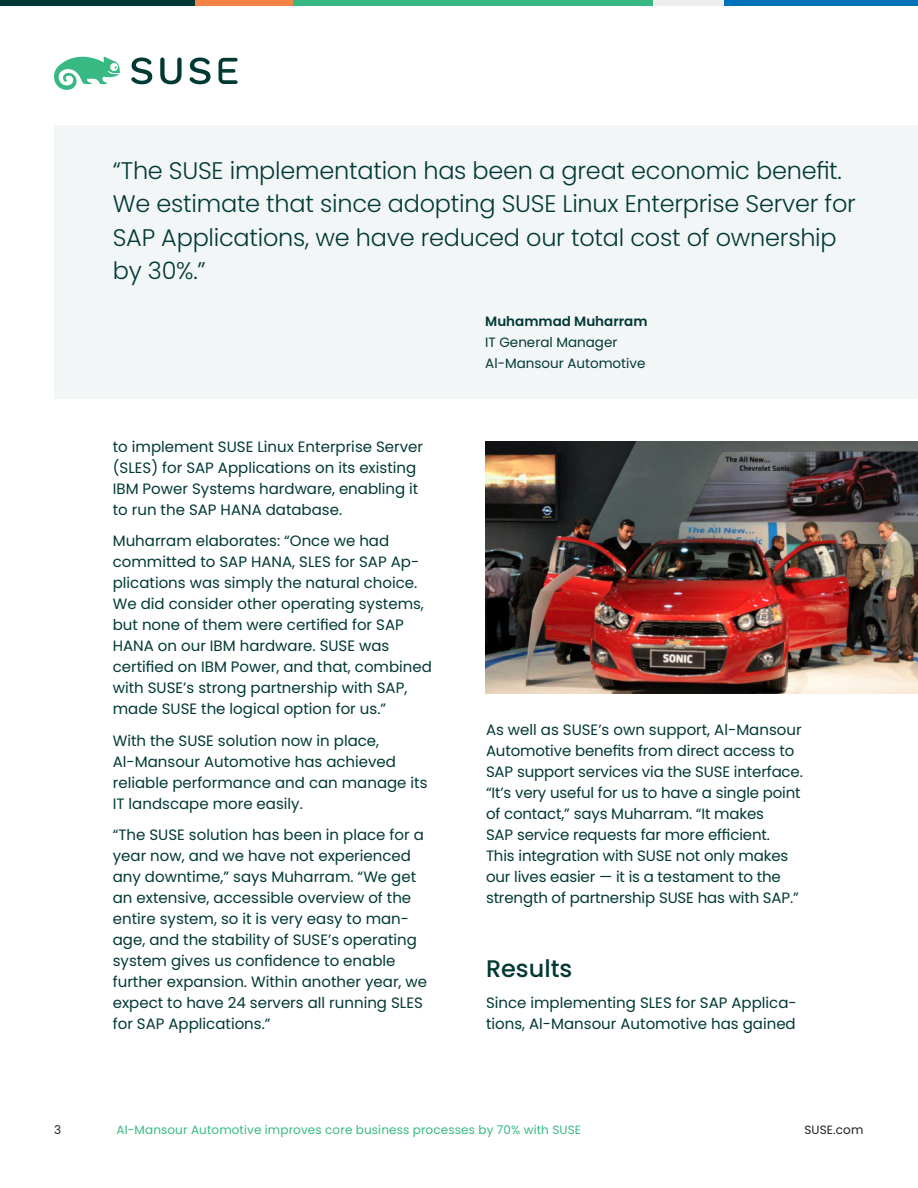
<style>
.page{position:relative;width:918px;height:1188px;background:#fff}
.page>*{position:absolute;margin:0;border:0;box-sizing:border-box;transform-origin:0 0}
.Body_Large_-_16_22{font:300 24px/33.6px "Poppins";letter-spacing:-.01em;color:#013935}
.Heading_4_-_16_18{font:500 24px "Poppins";color:#013935}
.Body_-_10_14{font:15px/21px "Poppins";color:#013935}
.Body_Large_-_16_22-2{font:13.5px "Poppins";color:#013935}
.Body_Large_-_16_22-3{font:600 13.5px "Poppins";color:#013935}
.t1{font:12px "Poppins";letter-spacing:.01em;color:#38b983}
.t2{font:12px "Poppins";letter-spacing:.01em;color:#231f20}
</style>
<div class="page">
<svg style="left:131px;top:58px;width:107px;height:26px"></svg>
<svg style="left:54px;top:57px;width:66px;height:33px"></svg>
<div style="left:724px;top:0;width:194px;height:6px;background:#0073bc"></div>
<div style="left:653px;top:0;width:71px;height:6px;background:#eeeeef"></div>
<div style="left:293px;top:0;width:360px;height:6px;background:#38b983"></div>
<div style="left:195px;top:0;width:98px;height:6px;background:#f58345"></div>
<div style="left:0;top:0;width:195px;height:6px;background:#013935"></div>
<img style="left:485px;top:441px;width:433px;height:252px">
<div style="left:54px;top:126px;width:864px;height:273px;background:#f3f6f7"></div>
<p class="Body_Large_-_16_22" style="left:113px;top:153px;width:745px">“The SUSE implementation has been a great economic benefit.<br>We estimate that since adopting SUSE Linux Enterprise Server for SAP Applications, we have reduced our total cost of ownership by 30%.”</p>
<p class="Body_Large_-_16_22-3" style="left:485px;top:313px;width:164px">Muhammad Muharram</p>
<p class="Body_Large_-_16_22-2" style="left:485px;top:334px;width:134px">IT General Manager</p>
<p class="Body_Large_-_16_22-2" style="left:485px;top:355px;width:162px">Al-Mansour Automotive</p>
<p class="Body_-_10_14" style="left:113px;top:436px;width:312px">to implement SUSE Linux Enterprise Server (SLES) for SAP Applications on its existing IBM Power Systems hardware, enabling it to run the SAP HANA database.</p>
<p class="Body_-_10_14" style="left:113px;top:530px;width:321px">Muharram elaborates: “Once we had committed to SAP HANA, SLES for SAP Ap&shy;plications was simply the natural choice.<br>We did consider other operating systems, but none of them were certified for SAP HANA on our IBM hardware. SUSE was certified on IBM Power, and that, combined with SUSE’s strong partnership with SAP, made SUSE the logical option for us.”</p>
<p class="Body_-_10_14" style="left:113px;top:730px;width:316px">With the SUSE solution now in place, Al-Mansour Automotive has achieved reliable performance and can manage its IT landscape more easily.</p>
<p class="Body_-_10_14" style="left:113px;top:824px;width:316px">“The SUSE solution has been in place for a year now, and we have not experienced any downtime,” says Muharram. “We get an extensive, accessible overview of the entire system, so it is very easy to man&shy;age, and the stability of SUSE’s operating system gives us confidence to enable further expansion. Within another year, we expect to have 24 servers all running SLES for SAP Applications.”</p>
<p class="Body_-_10_14" style="left:486px;top:719px;width:318px">As well as SUSE’s own support, Al-Mansour Automotive benefits from direct access to SAP support services via the SUSE interface. “It’s very useful for us to have a single point of contact,” says Muharram. “It makes<br>SAP service requests far more efficient.<br>This integration with SUSE not only makes our lives easier — it is a testament to the strength of partnership SUSE has with SAP.”</p>
<p class="Heading_4_-_16_18" style="left:486px;top:954px;width:88px">Results</p>
<p class="Body_-_10_14" style="left:486px;top:992px;width:312px">Since implementing SLES for SAP Applica&shy;tions, Al-Mansour Automotive has gained</p>
<p class="t2" style="left:54px;top:1123px;width:9px">3</p>
<p class="t1" style="left:117px;top:1123px;width:466px">Al-Mansour Automotive improves core business processes by 70% with SUSE</p>
<p class="t2" style="left:804px;top:1123px;width:61px">SUSE.com</p>
</div>
